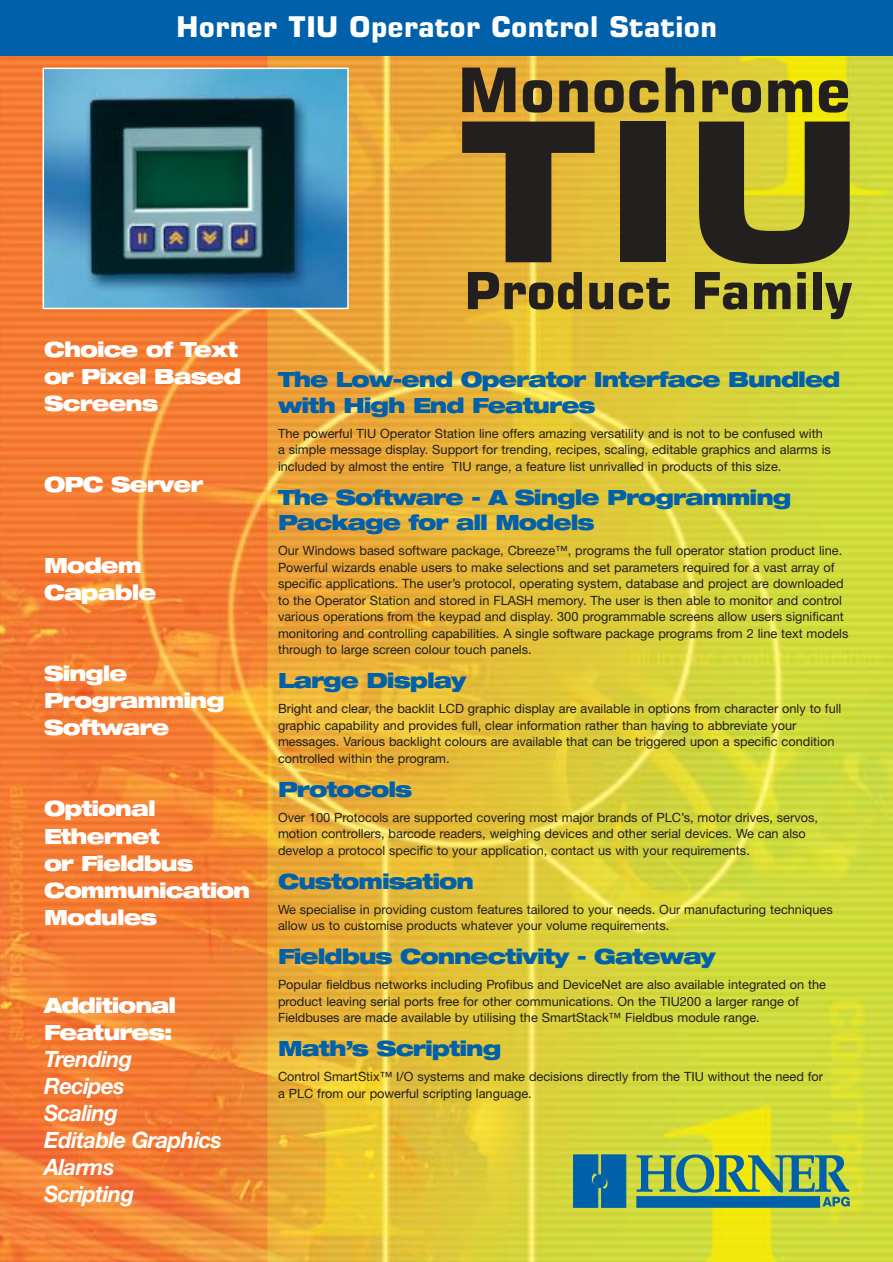
<style>
.page{position:relative;width:893px;height:1262px;background:#fff}
.page>*{position:absolute;margin:0;border:0;box-sizing:border-box;transform-origin:0 0}
.t1{font:700 193.5px "Square 721 BT";color:#231f1f;scale:1.2 1}
.t2{font:700 61.2px "Square 721 BT";color:#231f1f}
.t3{font:700 51px "Square 721 BT";color:#231f1f}
.t4{font:700 28.5px "Square 721 BT";color:#fff}
.t5{font:italic 700 22.5px/27px "Helvetica Neue";letter-spacing:-.03em;color:#fff}
.t6{font:900 expanded 21px/25.5px "Helvetica Neue";letter-spacing:-.05em;color:#0060a9}
.t7{font:900 expanded 21px/27px "Helvetica Neue";letter-spacing:-.05em;color:#fff}
.t8{font:12.75px/16.5px "Helvetica Neue";color:#231f1f}
</style>
<div class="page">
<img style="left:0;top:55px;width:892px;height:1206px">
<div style="left:0;top:0;width:892px;height:55px;background:#0060a9"></div>
<svg style="left:573px;top:1154px;width:53px;height:53px;background:#0c67a2"></svg>
<div style="left:593px;top:1174px;width:13px;height:13px;background:#0060a9;border:1px solid #0060a9;border-radius:50%"></div>
<div style="left:636px;top:1196px;width:183px;height:11px;background:#0060a9"></div>
<svg style="left:636px;top:1154px;width:213px;height:52px;background:#6fa16a"></svg>
<img style="left:46px;top:71px;width:300px;height:235px">
<div style="left:43px;top:68px;width:306px;height:241px;border:2px solid #fff"></div>
<h3 class="t4" style="left:176px;top:17px;width:542px">Horner TIU Operator Control Station</h3>
<h2 class="t2" style="left:457px;top:69px;width:394px">Monochrome</h2>
<h3 class="t7" style="left:44px;top:338px;width:199px">Choice of Text or Pixel Based<br>Screens</h3>
<h3 class="t7" style="left:44px;top:473px;width:161px">OPC Server</h3>
<h3 class="t7" style="left:44px;top:554px;width:114px">Modem<br>Capable</h3>
<h3 class="t7" style="left:44px;top:662px;width:182px">Single<br>Programming<br>Software</h3>
<h3 class="t7" style="left:44px;top:797px;width:208px">Optional<br>Ethernet<br>or Fieldbus<br>Communication<br>Modules</h3>
<h3 class="t7" style="left:44px;top:994px;width:133px">Additional<br>Features:</h3>
<h3 class="t5" style="left:44px;top:1047px;width:179px">Trending<br>Recipes<br>Scaling<br>Editable Graphics<br>Alarms<br>Scripting</h3>
<h1 class="t1" style="left:455px;top:124px;width:342px">TIU</h1>
<h3 class="t3" style="left:464px;top:273px;width:390px">Product Family</h3>
<h3 class="t6" style="left:278px;top:368px;width:564px">The Low-end Operator Interface Bundled with High End Features</h3>
<p class="t8" style="left:278px;top:426px;width:554px">The powerful TIU Operator Station line offers amazing versatility and is not to be confused with a simple message display. Support for trending, recipes, scaling, editable graphics and alarms is included by almost the entire TIU range, a feature list unrivalled in products of this size.</p>
<h3 class="t6" style="left:278px;top:486px;width:515px">The Software - A Single Programming<br>Package for all Models</h3>
<p class="t8" style="left:278px;top:543px;width:572px">Our Windows based software package, Cbreeze™, programs the full operator station product line.<br>Powerful wizards enable users to make selections and set parameters required for a vast array of specific applications. The user’s protocol, operating system, database and project are downloaded to the Operator Station and stored in FLASH memory. The user is then able to monitor and control various operations from the keypad and display. 300 programmable screens allow users significant monitoring and controlling capabilities. A single software package programs from 2 line text models through to large screen colour touch panels.</p>
<h3 class="t6" style="left:278px;top:669px;width:190px">Large Display</h3>
<p class="t8" style="left:278px;top:701px;width:565px">Bright and clear, the backlit LCD graphic display are available in options from character only to full graphic capability and provides full, clear information rather than having to abbreviate your messages. Various backlight colours are available that can be triggered upon a specific condition controlled within the program.</p>
<h3 class="t6" style="left:278px;top:778px;width:136px">Protocols</h3>
<p class="t8" style="left:278px;top:810px;width:541px">Over 100 Protocols are supported covering most major brands of PLC’s, motor drives, servos, motion controllers, barcode readers, weighing devices and other serial devices. We can also develop a protocol specific to your application, contact us with your requirements.</p>
<h3 class="t6" style="left:278px;top:870px;width:197px">Customisation</h3>
<p class="t8" style="left:278px;top:902px;width:556px">We specialise in providing custom features tailored to your needs. Our manufacturing techniques allow us to customise products whatever your volume requirements.</p>
<h3 class="t6" style="left:278px;top:946px;width:439px">Fieldbus Connectivity - Gateway</h3>
<p class="t8" style="left:278px;top:977px;width:549px">Popular fieldbus networks including Profibus and DeviceNet are also available integrated on the product leaving serial ports free for other communications. On the TIU200 a larger range of<br>Fieldbuses are made available by utilising the SmartStack™ Fieldbus module range.</p>
<h3 class="t6" style="left:278px;top:1038px;width:225px">Math’s Scripting</h3>
<p class="t8" style="left:278px;top:1069px;width:546px">Control SmartStix™ I/O systems and make decisions directly from the TIU without the need for a PLC from our powerful scripting language.</p>
</div>
